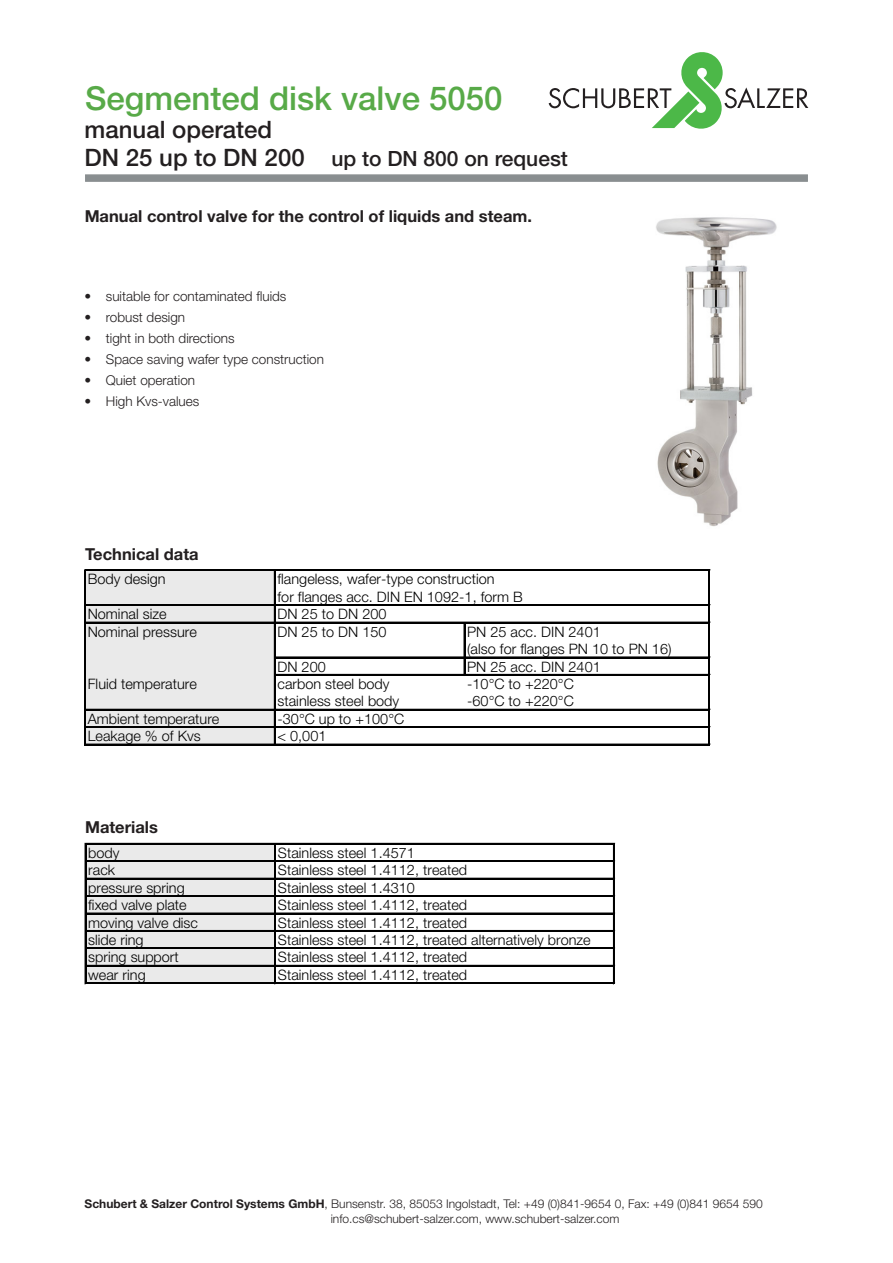
<style>
.page{position:relative;width:893px;height:1263px;background:#fff}
.page>*{position:absolute;margin:0;border:0;box-sizing:border-box;transform-origin:0 0}
.t1{font:500 33px "Helvetica Neue LT Std";color:#58aa48}
.t2{font:500 24px "Helvetica Neue LT Std";color:#231f20}
.t3{font:500 21px "Helvetica Neue LT Std";color:#231f20}
.Überschrift{font:700 16.5px "Helvetica Neue LT Std";color:#231f20}
.t4{font:300 14.4px/17.4px "Helvetica Neue LT Std";letter-spacing:.005em;color:#000}
.t5{font:300 13.5px "Helvetica Neue LT Std";color:#231f20}
.t6{font:300 12px/15px "Helvetica Neue LT Std";color:#231f20}
.s1{font-size:24px}
.s2{font-weight:700}
</style>
<div class="page">
<svg style="left:549px;top:52px;width:259px;height:77px"></svg>
<svg style="left:85px;top:174px;width:723px;height:8px;background:#909496"></svg>
<img style="left:656px;top:217px;width:121px;height:310px">
<div style="left:86px;top:844px;width:189px;height:139px;background:#eaeaea"></div>
<hr style="left:85px;top:843px;width:1px;height:141px;background:#000">
<hr style="left:274px;top:844px;width:1px;height:140px;background:#000">
<hr style="left:275px;top:844px;width:1px;height:140px;background:#000">
<hr style="left:613px;top:844px;width:2px;height:140px;background:#000">
<hr style="left:86px;top:843px;width:529px;height:1px;background:#000">
<hr style="left:86px;top:860px;width:529px;height:1px;background:#000">
<hr style="left:86px;top:861px;width:529px;height:1px;background:#000">
<hr style="left:86px;top:878px;width:529px;height:1px;background:#000">
<hr style="left:86px;top:895px;width:529px;height:2px;background:#000">
<hr style="left:86px;top:913px;width:529px;height:1px;background:#000">
<hr style="left:86px;top:930px;width:529px;height:1px;background:#000">
<hr style="left:86px;top:947px;width:529px;height:1px;background:#000">
<hr style="left:86px;top:948px;width:529px;height:1px;background:#000">
<hr style="left:86px;top:965px;width:529px;height:1px;background:#000">
<hr style="left:86px;top:982px;width:529px;height:1px;background:#000">
<hr style="left:86px;top:983px;width:529px;height:1px;background:#000">
<div style="left:86px;top:571px;width:189px;height:156px;background:#eaeaea"></div>
<div style="left:86px;top:727px;width:189px;height:18px;background:#eaeaea"></div>
<hr style="left:84px;top:570px;width:1px;height:175px;background:#000">
<hr style="left:85px;top:570px;width:1px;height:175px;background:#000">
<hr style="left:274px;top:571px;width:1px;height:174px;background:#000">
<hr style="left:709px;top:571px;width:1px;height:174px;background:#000">
<hr style="left:464px;top:623px;width:1px;height:52px;background:#000">
<hr style="left:86px;top:569px;width:624px;height:1px;background:#000">
<hr style="left:86px;top:570px;width:624px;height:1px;background:#000">
<hr style="left:86px;top:604px;width:624px;height:1px;background:#000">
<hr style="left:86px;top:605px;width:624px;height:1px;background:#000">
<hr style="left:86px;top:622px;width:624px;height:1px;background:#000">
<hr style="left:275px;top:657px;width:435px;height:1px;background:#000">
<hr style="left:275px;top:674px;width:435px;height:1px;background:#000">
<hr style="left:86px;top:709px;width:624px;height:1px;background:#000">
<hr style="left:86px;top:726px;width:624px;height:1px;background:#000">
<hr style="left:86px;top:727px;width:624px;height:1px;background:#000">
<hr style="left:86px;top:744px;width:624px;height:1px;background:#000">
<p class="t1" style="left:85px;top:79px;width:419px">Segmented disk valve 5050</p>
<p class="t3" style="left:85px;top:146px;width:485px"><span class="s1">DN 25 up to DN 200</span> up to DN 800 on request</p>
<p class="t2" style="left:85px;top:115px;width:189px">manual operated</p>
<p class="Überschrift" style="left:85px;top:206px;width:449px">Manual control valve for the control of liquids and steam.</p>
<p class="t5" style="left:85px;top:288px;width:203px">• suitable for contaminated fluids</p>
<p class="t5" style="left:85px;top:309px;width:102px">• robust design</p>
<p class="t5" style="left:85px;top:330px;width:152px">• tight in both directions</p>
<p class="t5" style="left:85px;top:351px;width:241px">• Space saving wafer type construction</p>
<p class="t5" style="left:85px;top:372px;width:112px">• Quiet operation</p>
<p class="t5" style="left:85px;top:393px;width:116px">• High Kvs-values</p>
<p class="Überschrift" style="left:85px;top:544px;width:115px">Technical data</p>
<p class="t4" style="left:88px;top:570px;width:79px">Body design</p>
<p class="t4" style="left:277px;top:570px;width:247px">flangeless, wafer-type construction<br>for flanges acc. DIN EN 1092-1, form B</p>
<p class="t4" style="left:88px;top:605px;width:80px">Nominal size</p>
<p class="t4" style="left:277px;top:605px;width:111px">DN 25 to DN 200<br>DN 25 to DN 150</p>
<p class="t4" style="left:467px;top:622px;width:206px">PN 25 acc. DIN 2401<br>(also for flanges PN 10 to PN 16)</p>
<p class="t4" style="left:88px;top:623px;width:111px">Nominal pressure</p>
<p class="t4" style="left:277px;top:657px;width:50px">DN 200</p>
<p class="t4" style="left:467px;top:657px;width:135px">PN 25 acc. DIN 2401</p>
<p class="t4" style="left:88px;top:675px;width:111px">Fluid temperature</p>
<p class="t4" style="left:277px;top:675px;width:114px">carbon steel body</p>
<p class="t4" style="left:467px;top:675px;width:108px">-10°C to +220°C</p>
<p class="t4" style="left:277px;top:692px;width:123px">stainless steel body</p>
<p class="t4" style="left:467px;top:692px;width:108px">-60°C to +220°C</p>
<p class="t4" style="left:88px;top:710px;width:133px">Ambient temperature</p>
<p class="t4" style="left:277px;top:710px;width:128px">-30°C up to +100°C</p>
<p class="t4" style="left:88px;top:727px;width:114px">Leakage % of Kvs</p>
<p class="t4" style="left:277px;top:726px;width:51px">&lt; 0,001</p>
<p class="Überschrift" style="left:85px;top:817px;width:74px">Materials</p>
<p class="t4" style="left:88px;top:844px;width:33px">body</p>
<p class="t4" style="left:278px;top:844px;width:139px">Stainless steel 1.4571</p>
<p class="t4" style="left:88px;top:861px;width:28px">rack</p>
<p class="t4" style="left:278px;top:861px;width:191px">Stainless steel 1.4112, treated</p>
<p class="t4" style="left:88px;top:879px;width:98px">pressure spring</p>
<p class="t4" style="left:278px;top:879px;width:139px">Stainless steel 1.4310</p>
<p class="t4" style="left:88px;top:896px;width:100px">fixed valve plate</p>
<p class="t4" style="left:278px;top:896px;width:191px">Stainless steel 1.4112, treated</p>
<p class="t4" style="left:88px;top:913px;width:111px">moving valve disc</p>
<p class="t4" style="left:278px;top:913px;width:191px">Stainless steel 1.4112, treated</p>
<p class="t4" style="left:88px;top:931px;width:57px">slide ring</p>
<p class="t4" style="left:278px;top:931px;width:314px">Stainless steel 1.4112, treated alternatively bronze</p>
<p class="t4" style="left:88px;top:948px;width:92px">spring support</p>
<p class="t4" style="left:278px;top:948px;width:191px">Stainless steel 1.4112, treated</p>
<p class="t4" style="left:88px;top:966px;width:59px">wear ring</p>
<p class="t4" style="left:278px;top:966px;width:191px">Stainless steel 1.4112, treated</p>
<p class="t6" style="left:331px;top:1196px;width:434px;text-indent:-246px"><span class="s2">Schubert &amp; Salzer Control Systems GmbH</span>, Bunsenstr. 38, 85053 Ingolstadt, Tel: +49 (0)841-9654 0, Fax: +49 (0)841 9654 590 info.cs@schubert-salzer.com, www.schubert-salzer.com</p>
</div>
